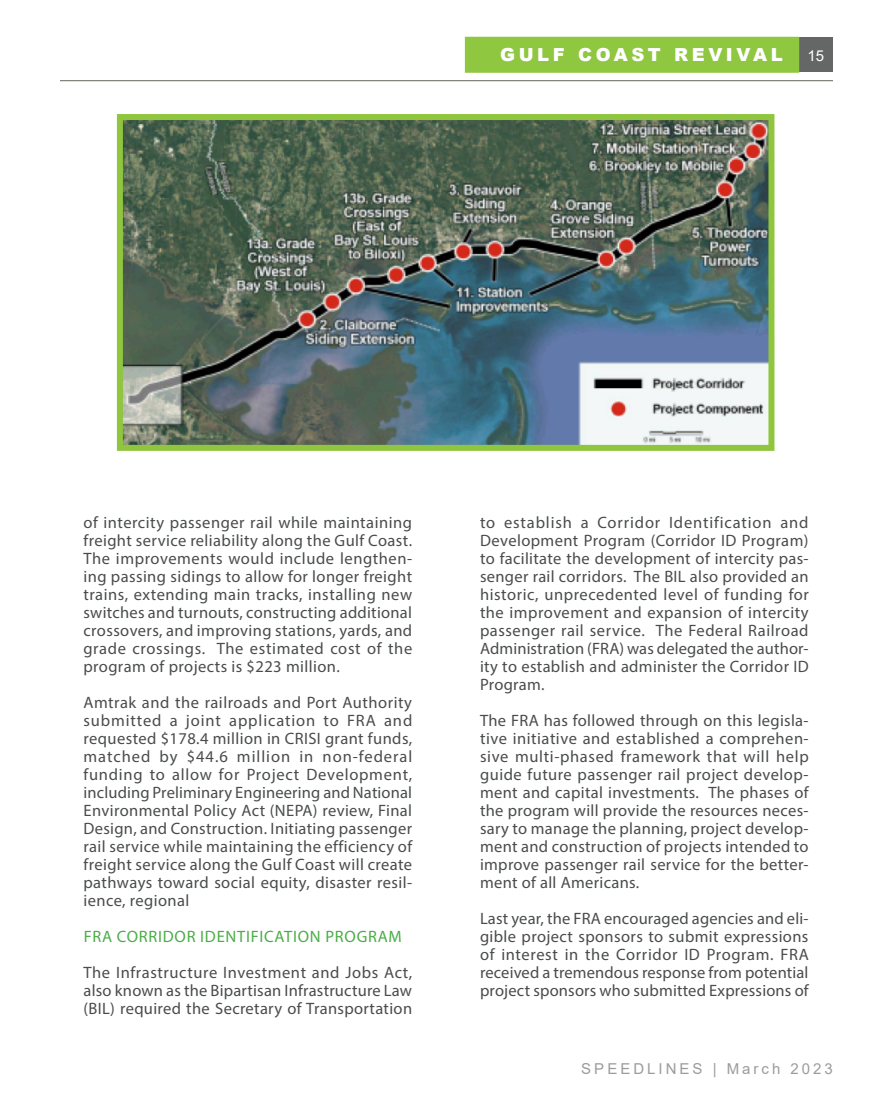
<style>
.page{position:relative;width:893px;height:1106px;background:#fff}
.page>*{position:absolute;margin:0;border:0;box-sizing:border-box;transform-origin:0 0}
.Section_heading_head{font:900 18px "Arial";letter-spacing:.2em;color:#fff}
.Body{font:16.5px/18px "Myriad Pro";letter-spacing:.02em;color:#4a4c4c;text-align:justify}
.Body-2{font:16.5px "Myriad Pro";letter-spacing:.045em;color:#4bad47}
.Footer_Master_page{font:15px "Arial";letter-spacing:.2em;color:#9a9c9e}
.t1{font:15px "Arial";color:#fff}
</style>
<div class="page">
<div style="left:798px;top:38px;width:35px;height:34px;background:#656666"></div>
<hr style="left:60px;top:80px;width:773px;height:1px;background:#73776c">
<div style="left:466px;top:38px;width:332px;height:34px;background:#8fc740"></div>
<div style="left:465px;top:37px;width:334px;height:36px;border:2px solid #8fc740"></div>
<img style="left:124px;top:121px;width:643px;height:323px">
<div style="left:117px;top:114px;width:657px;height:337px;border:6px solid #8fc63e"></div>
<p class="Section_heading_head" style="left:500px;top:42px;width:284px">GULF COAST REVIVAL</p>
<p class="t1" style="left:807px;top:46px;width:18px">15</p>
<p class="Body" style="left:84px;top:513px;width:330px">of intercity passenger rail while maintaining freight service reliability along the Gulf Coast.<br>The improvements would include lengthen&shy;ing passing sidings to allow for longer freight trains, extending main tracks, installing new switches and turnouts, constructing additional crossovers, and improving stations, yards, and grade crossings. The estimated cost of the program of projects is $223 million.</p>
<p class="Body" style="left:84px;top:693px;width:330px">Amtrak and the railroads and Port Authority submitted a joint application to FRA and requested $178.4 million in CRISI grant funds, matched by $44.6 million in non-federal funding to allow for Project Development, including Preliminary Engineering and National Environmental Policy Act (NEPA) review, Final Design, and Construction. Initiating passenger rail service while maintaining the efficiency of freight service along the Gulf Coast will create pathways toward social equity, disaster resil&shy;ience, regional</p>
<p class="Body-2" style="left:84px;top:926px;width:320px">FRA CORRIDOR IDENTIFICATION PROGRAM</p>
<p class="Body" style="left:84px;top:963px;width:330px">The Infrastructure Investment and Jobs Act, also known as the Bipartisan Infrastructure Law (BIL) required the Secretary of Transportation</p>
<p class="Body" style="left:480px;top:513px;width:330px">to establish a Corridor Identification and Development Program (Corridor ID Program) to facilitate the development of intercity pas&shy;senger rail corridors. The BIL also provided an historic, unprecedented level of funding for the improvement and expansion of intercity passenger rail service. The Federal Railroad Administration (FRA) was delegated the author&shy;ity to establish and administer the Corridor ID Program.</p>
<p class="Body" style="left:480px;top:711px;width:330px">The FRA has followed through on this legisla&shy;tive initiative and established a comprehen&shy;sive multi-phased framework that will help guide future passenger rail project develop&shy;ment and capital investments. The phases of the program will provide the resources neces&shy;sary to manage the planning, project develop&shy;ment and construction of projects intended to improve passenger rail service for the better&shy;ment of all Americans.</p>
<p class="Body" style="left:480px;top:909px;width:330px">Last year, the FRA encouraged agencies and eli&shy;gible project sponsors to submit expressions of interest in the Corridor ID Program. FRA received a tremendous response from potential project sponsors who submitted Expressions of</p>
<p class="Footer_Master_page" style="left:581px;top:1058px;width:253px">SPEEDLINES | March 2023</p>
</div>
